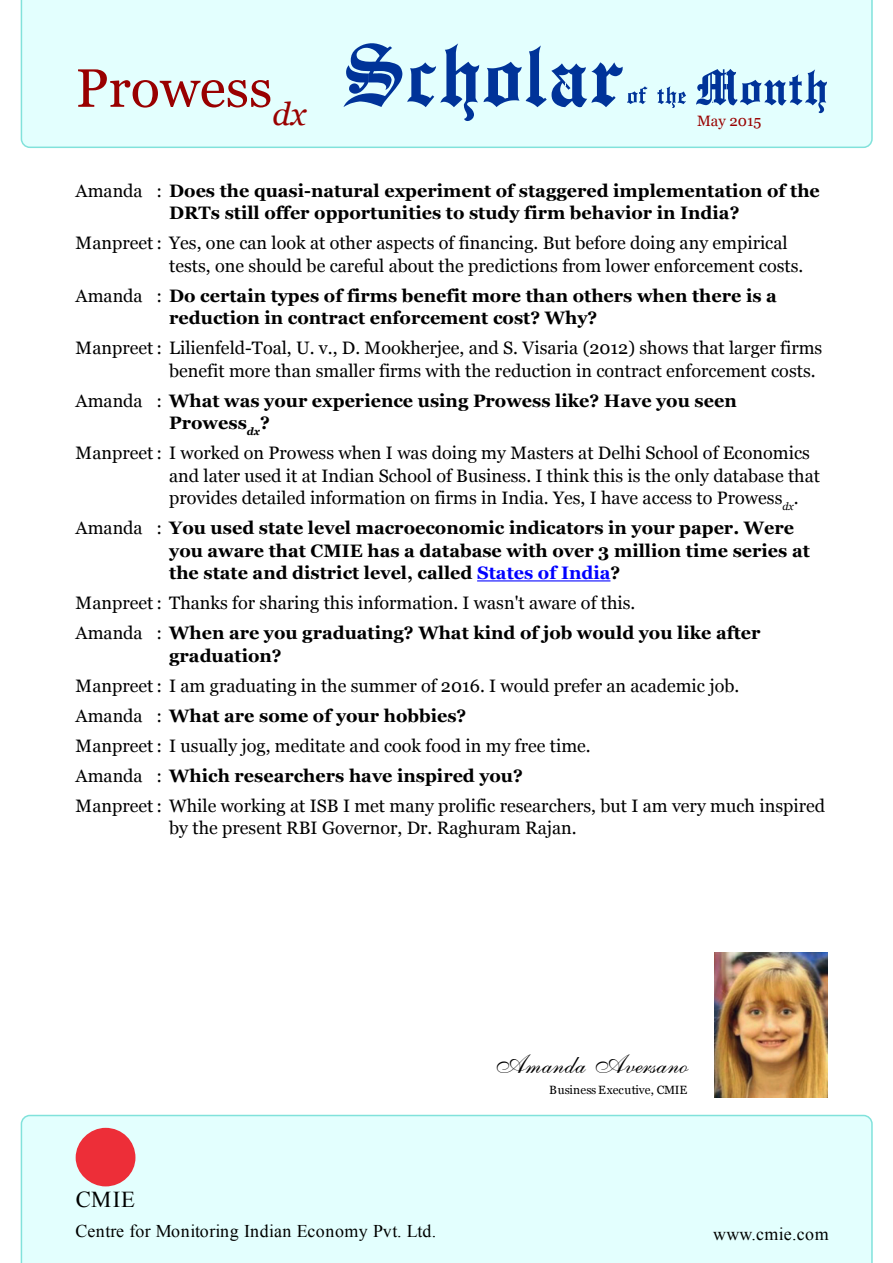
<style>
.page{position:relative;width:893px;height:1263px;background:#fff}
.page>*{position:absolute;margin:0;border:0;box-sizing:border-box;transform-origin:0 0}
.t1{font:54px "Georgia";color:#900}
.t2{font:26.25px "English 111 Vivace BT";letter-spacing:.015em;color:#000}
.t3{font:22.65px "Times New Roman";color:#000}
.t4{font:18px/30px "Georgia";color:#000}
.t5{font:700 18px/22.5px "Georgia";color:#000}
.t6{font:18px "Times New Roman";letter-spacing:.02em;color:#000}
.t7{font:15px "Georgia";color:#900}
.t8{font:12px "Georgia";letter-spacing:.01em;color:#000}
.s1{font-weight:400}
.s2{color:#00f}
.s3{font-weight:700}
</style>
<div class="page">
<div style="left:20px;top:1114px;width:853px;height:149px;background:#e3fffe"></div>
<div style="left:20px;top:0;width:853px;height:148px;background:#e3fffe"></div>
<hr style="left:477px;top:580px;width:133px;height:1px;background:#00f">
<div style="left:76px;top:1128px;width:59px;height:58px;background:#ed2e38;border-radius:50%"></div>
<img style="left:714px;top:952px;width:113px;height:145px">
<svg style="left:343px;top:43px;width:484px;height:78px;background:#afd0e7"></svg>
<h1 class="t1" style="left:76px;top:58px;width:232px">Prowess<sub>dx</sub></h1>
<p class="t7" style="left:697px;top:112px;width:66px">May 2015</p>
<p class="t5" style="left:169px;top:179px;width:652px;text-indent:-94px"><span class="s1">Amanda :</span> Does the quasi-natural experiment of staggered implementation of the<br>DRTs still offer opportunities to study firm behavior in India?</p>
<p class="t4" style="left:169px;top:232px;width:636px;line-height:22.5px;text-indent:-94px">Manpreet : Yes, one can look at other aspects of financing. But before doing any empirical tests, one should be careful about the predictions from lower enforcement costs.</p>
<p class="t5" style="left:169px;top:284px;width:609px;text-indent:-94px"><span class="s1">Amanda :</span> Do certain types of firms benefit more than others when there is a reduction in contract enforcement cost? Why?</p>
<p class="t4" style="left:169px;top:337px;width:655px;line-height:22.5px;text-indent:-94px">Manpreet : Lilienfeld-Toal, U. v., D. Mookherjee, and S. Visaria (2012) shows that larger firms benefit more than smaller firms with the reduction in contract enforcement costs.</p>
<p class="t5" style="left:169px;top:389px;width:569px;text-indent:-94px"><span class="s1">Amanda :</span> What was your experience using Prowess like? Have you seen<br>Prowess<sub>dx</sub>?</p>
<p class="t4" style="left:169px;top:442px;width:652px;line-height:22.5px;text-indent:-94px">Manpreet : I worked on Prowess when I was doing my Masters at Delhi School of Economics and later used it at Indian School of Business. I think this is the only database that provides detailed information on firms in India. Yes, I have access to Prowess<sub>dx</sub>.</p>
<p class="t5" style="left:169px;top:517px;width:642px;text-indent:-94px"><span class="s1">Amanda :</span> You used state level macroeconomic indicators in your paper. Were you aware that CMIE has a database with over 3 million time series at the state and district level, called <span class="s2">States of India</span>?</p>
<p class="t4" style="left:76px;top:588px;width:686px">Manpreet : Thanks for sharing this information. I wasn't aware of this.<br>Amanda : <span class="s3">When are you graduating? What kind of job would you like after</span></p>
<p class="t5" style="left:169px;top:644px;width:114px">graduation?</p>
<p class="t4" style="left:76px;top:671px;width:751px">Manpreet : I am graduating in the summer of 2016. I would prefer an academic job.<br>Amanda : <span class="s3">What are some of your hobbies?<br></span>Manpreet : I usually jog, meditate and cook food in my free time.<br>Amanda : <span class="s3">Which researchers have inspired you?<br></span>Manpreet : While working at ISB I met many prolific researchers, but I am very much inspired</p>
<p class="t4" style="left:169px;top:813px;width:409px">by the present RBI Governor, Dr. Raghuram Rajan.</p>
<h2 class="t2" style="left:493px;top:1048px;width:197px">Amanda Aversano</h2>
<p class="t8" style="left:549px;top:1084px;width:140px">Business Executive, CMIE</p>
<p class="t3" style="left:76px;top:1184px;width:61px">CMIE</p>
<p class="t6" style="left:76px;top:1219px;width:362px">Centre for Monitoring Indian Economy Pvt. Ltd.</p>
<p class="t6" style="left:713px;top:1222px;width:117px">www.cmie.com</p>
</div>
